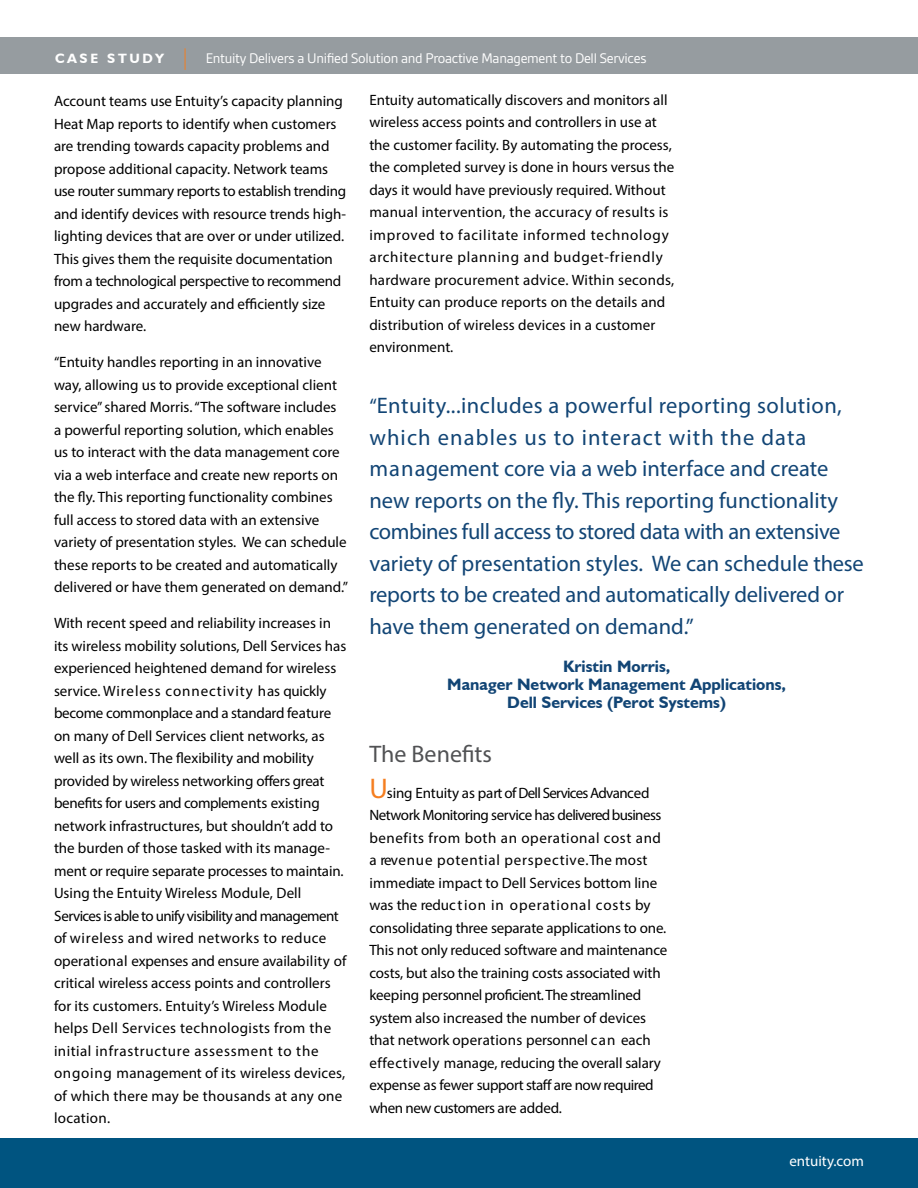
<style>
.page{position:relative;width:918px;height:1188px;background:#fff}
.page>*{position:absolute;margin:0;border:0;box-sizing:border-box;transform-origin:0 0}
.t1{font:24px "Myriad Pro";color:#515254}
.t2{font:22.5px/31.5px "Myriad Pro";color:#124575}
.t3{font:700 16.5px/18px "Humanist 521 BT";color:#124575;text-align:center}
.t4{font:15px/22.5px "Myriad Pro";color:#000}
.t5{font:15px "Gesta";letter-spacing:-.02em;color:#fff}
.t6{font:15px "Myriad Pro";color:#fff}
.t7{font:700 13.5px "Humanist 521 BT";letter-spacing:.2em;color:#fff}
.s1{font-size:21px}
.s2{font-size:28.5px;color:#f57e20}
</style>
<div class="page">
<div style="left:0;top:38px;width:918px;height:36px;background:#969ca0"></div>
<svg style="left:185px;top:48px;width:1px;height:22px"></svg>
<div style="left:0;top:1139px;width:918px;height:49px;background:#005480"></div>
<p class="t7" style="left:55px;top:50px;width:111px">CASE STUDY</p>
<p class="t5" style="left:206px;top:50px;width:442px">Entuity Delivers a Unified Solution and Proactive Management to Dell Services</p>
<p class="t4" style="left:369px;top:88px;width:307px">Entuity automatically discovers and monitors all wireless access points and controllers in use at the customer facility. By automating the process, the completed survey is done in hours versus the days it would have previously required. Without manual intervention, the accuracy of results is improved to facilitate informed technology architecture planning and budget-friendly hardware procurement advice. Within seconds, Entuity can produce reports on the details and distribution of wireless devices in a customer environment.</p>
<p class="t4" style="left:54px;top:90px;width:294px">Account teams use Entuity’s capacity planning Heat Map reports to identify when customers are trending towards capacity problems and propose additional capacity. Network teams use router summary reports to establish trending and identify devices with resource trends high&shy;lighting devices that are over or under utilized.<br>This gives them the requisite documentation from a technological perspective to recommend upgrades and accurately and efficiently size new hardware.</p>
<p class="t4" style="left:54px;top:351px;width:295px">“Entuity handles reporting in an innovative way, allowing us to provide exceptional client service” shared Morris. “The software includes<br>a powerful reporting solution, which enables us to interact with the data management core via a web interface and create new reports on the fly. This reporting functionality combines full access to stored data with an extensive variety of presentation styles. We can schedule these reports to be created and automatically delivered or have them generated on demand.”</p>
<p class="t4" style="left:54px;top:612px;width:294px">With recent speed and reliability increases in its wireless mobility solutions, Dell Services has experienced heightened demand for wireless service. Wireless connectivity has quickly become commonplace and a standard feature on many of Dell Services client networks, as well as its own. The flexibility and mobility provided by wireless networking offers great benefits for users and complements existing network infrastructures, but shouldn’t add to the burden of those tasked with its manage&shy;ment or require separate processes to maintain.<br>Using the Entuity Wireless Module, Dell Services is able to unify visibility and management of wireless and wired networks to reduce operational expenses and ensure availability of critical wireless access points and controllers for its customers. Entuity’s Wireless Module helps Dell Services technologists from the initial infrastructure assessment to the ongoing management of its wireless devices, of which there may be thousands at any one location.</p>
<p class="t2" style="left:369px;top:390px;width:496px"><span class="s1">“</span>Entuity...includes a powerful reporting solution, which enables us to interact with the data management core via a web interface and create new reports on the fly. This reporting functionality combines full access to stored data with an extensive variety of presentation styles. We can schedule these reports to be created and automatically delivered or have them generated on demand.”</p>
<p class="t3" style="left:447px;top:657px;width:340px">Kristin Morris,<br>Manager Network Management Applications,<br>Dell Services (Perot Systems)</p>
<h1 class="t1" style="left:369px;top:739px;width:124px">The Benefits</h1>
<p class="t4" style="left:369px;top:781px;width:299px"><span class="s2">U</span>sing Entuity as part of Dell Services Advanced Network Monitoring service has delivered business benefits from both an operational cost and a revenue potential perspective. The most immediate impact to Dell Services bottom line was the reduction in operational costs by consolidating three separate applications to one.<br>This not only reduced software and maintenance costs, but also the training costs associated with keeping personnel proficient. The streamlined system also increased the number of devices that network operations personnel can each effectively manage, reducing the overall salary expense as fewer support staff are now required when new customers are added.</p>
<p class="t6" style="left:789px;top:1152px;width:76px">entuity.com</p>
</div>
